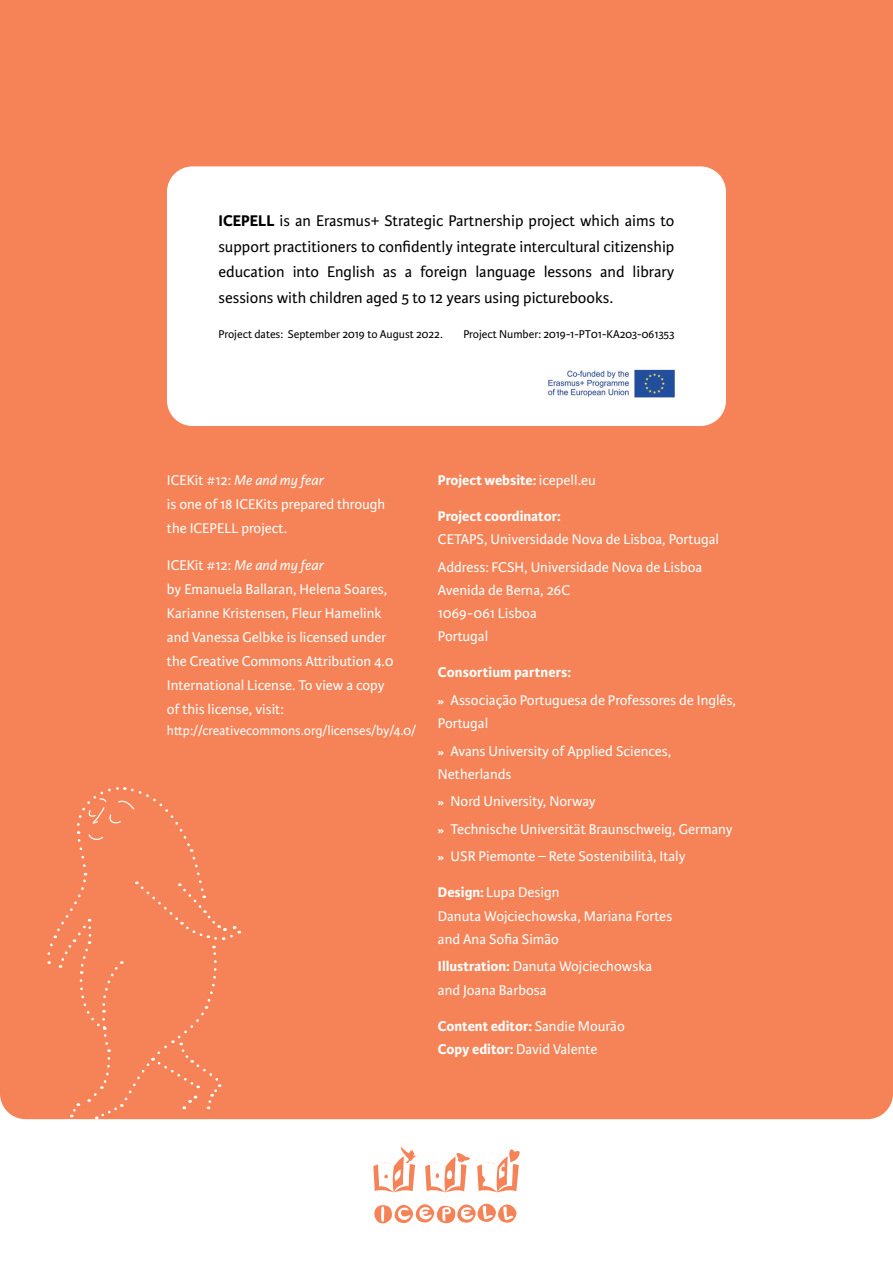
<style>
.page{position:relative;width:893px;height:1263px;background:#fff}
.page>*{position:absolute;margin:0;border:0;box-sizing:border-box;transform-origin:0 0}
.t1{font:16.5px/25.5px "Karmina Sans";color:#000;text-align:justify}
.t2{font:15px/24px "Karmina Sans";color:#fff}
.t3{font:700 15px/23.2px "Karmina Sans";color:#fff}
.t4{font:13.95px "Karmina Sans";color:#fff}
.t5{font:12px "Karmina Sans";color:#000}
.s1{font-weight:700}
.s2{font-style:italic}
.s3{font-weight:400}
.s4{font-weight:700;font-size:12px}
</style>
<div class="page">
<div style="left:0;top:0;width:893px;height:1119px;background:#f58357"></div>
<svg style="left:425px;top:1153px;width:45px;height:40px"></svg>
<svg style="left:373px;top:1146px;width:44px;height:46px"></svg>
<svg style="left:477px;top:1149px;width:43px;height:44px"></svg>
<svg style="left:374px;top:1203px;width:143px;height:21px"></svg>
<div style="left:167px;top:166px;width:559px;height:260px;background:#fff;border-radius:26px"></div>
<img style="left:547px;top:369px;width:129px;height:29px">
<div style="left:46px;top:786px;width:194px;height:333px;background:#f58357"></div>
<p class="t1" style="left:219px;top:209px;width:457px"><span class="s1">ICEPELL</span> is an Erasmus+ Strategic Partnership project which aims to support practitioners to confidently integrate intercultural citizenship education into English as a foreign language lessons and library sessions with children aged 5 to 12 years using picturebooks.</p>
<p class="t5" style="left:219px;top:327px;width:226px">Project dates: September 2019 to August 2022.</p>
<p class="t5" style="left:463px;top:327px;width:213px">Project Number: 2019-1-PT01-KA203-061353</p>
<p class="t2" style="left:167px;top:468px;width:220px">ICEKit #12: <span class="s2">Me and my fear<br></span>is one of 18 ICEKits prepared through the ICEPELL project.</p>
<p class="t2" style="left:167px;top:553px;width:228px">ICEKit #12: <span class="s2">Me and my fear<br></span>by Emanuela Ballaran, Helena Soares, Karianne Kristensen, Fleur Hamelink and Vanessa Gelbke is licensed under the Creative Commons Attribution 4.0<br>International License. To view a copy of this license, visit:</p>
<p class="t4" style="left:167px;top:722px;width:251px">http://creativecommons.org/licenses/by/4.0/</p>
<p class="t3" style="left:438px;top:469px;width:159px">Project website: <span class="s3">icepell.eu</span></p>
<p class="t3" style="left:438px;top:505px;width:124px">Project coordinator:</p>
<p class="t2" style="left:438px;top:526px;width:283px;line-height:27.5px">CETAPS, Universidade Nova de Lisboa, Portugal<br>Address: FCSH, Universidade Nova de Lisboa</p>
<p class="t2" style="left:438px;top:579px;width:134px;line-height:23.2px">Avenida de Berna, 26C<br>1069-061 Lisboa<br>Portugal</p>
<p class="t2" style="left:438px;top:659px;width:300px;line-height:27.5px"><span class="s1">Consortium partners:<br></span><span class="s4">»</span> Associação Portuguesa de Professores de Inglês,</p>
<p class="t2" style="left:438px;top:710px;width:235px;line-height:27.5px">Portugal<br><span class="s4">»</span> Avans University of Applied Sciences,</p>
<p class="t2" style="left:438px;top:761px;width:296px;line-height:27.5px">Netherlands<br><span class="s4">»</span> Nord University, Norway<br><span class="s4">»</span> Technische Universität Braunschweig, Germany <span class="s4">»</span> USR Piemonte – Rete Sostenibilità, Italy</p>
<p class="t2" style="left:438px;top:881px;width:236px;line-height:23.2px"><span class="s1">Design:</span> Lupa Design<br>Danuta Wojciechowska, Mariana Fortes and Ana Sofia Simão</p>
<p class="t2" style="left:438px;top:955px;width:216px;line-height:23.2px"><span class="s1">Illustration:</span> Danuta Wojciechowska and Joana Barbosa</p>
<p class="t3" style="left:438px;top:1014px;width:188px">Content editor: <span class="s3">Sandie Mourão<br></span>Copy editor: <span class="s3">David Valente</span></p>
</div>
